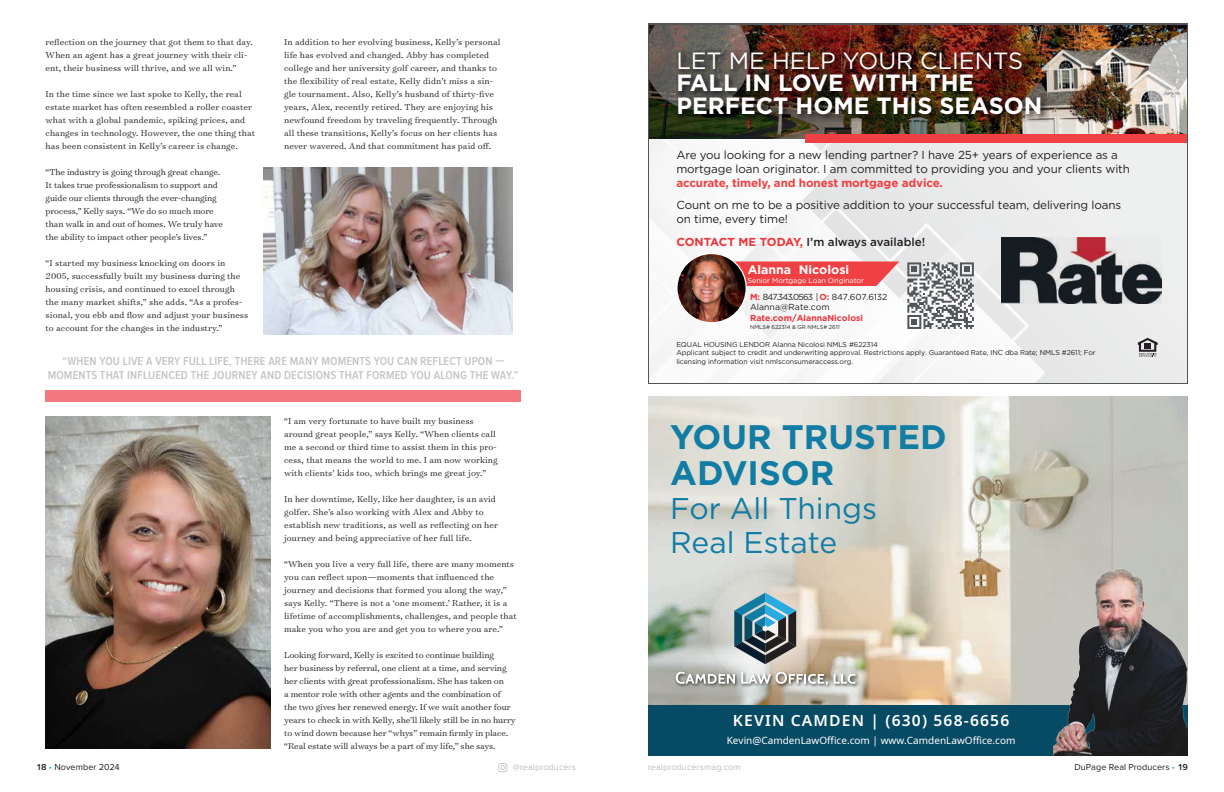
<style>
.page{position:relative;width:1224px;height:792px;background:#fff}
.page>*{position:absolute;margin:0;border:0;box-sizing:border-box;transform-origin:0 0}
.t1{font:700 34px/36px "Gotham";color:#117ca4}
.t2{font:30px/34px "Gotham";color:#117ca4}
.t3{font:700 23.5px/22.3px "Gotham";color:#fff}
.t4{font:23.5px "Gotham";color:#fff}
.t5{font:600 15.6px "Noto Sans";letter-spacing:.075em;color:#fff}
.t6{font:700 12.4px "Gotham";color:#fff}
.t7{font:600 12px/14px "Proxima Nova Cond";letter-spacing:.01em;color:#c3c5c7;text-align:center}
.t8{font:11.6px/13.9px "Gotham";letter-spacing:-.01em;color:#231f20}
.t9{font:700 11.6px "Gotham";letter-spacing:-.01em;color:#ef4043}
.t10{font:500 11.6px "Gotham";color:#231f20}
.t11{font:10px "Noto Sans";color:#fff}
.t12{font:300 9.8px/13px "Surveyor Text";letter-spacing:.01em;color:#231f20}
.t13{font:300 9.8px/13px "Surveyor Text";letter-spacing:-.01em;color:#231f20}
.t14{font:9px "Proxima Nova";letter-spacing:.01em;color:#231f20}
.t15{font:9px "Proxima Nova";letter-spacing:.01em;color:#bcbec0}
.t16{font:8.7px/10.5px "Gotham";color:#231f20}
.t17{font:700 8.7px "Gotham";color:#ea363c}
.t18{font:7.2px "Gotham";letter-spacing:-.01em;color:#fff}
.t19{font:7px/8.4px "Gotham";letter-spacing:-.01em;color:#231f20}
.t20{font:5.6px "Gotham";letter-spacing:-.01em;color:#231f20}
.s1{font-weight:700;color:#ea363c}
.s2{font-weight:600}
.s3{color:#19a8e0}
</style>
<div class="page">
<svg style="left:498px;top:763px;width:9px;height:9px"></svg>
<img style="left:46px;top:416px;width:224px;height:333px">
<img style="left:264px;top:167px;width:249px;height:167px">
<img style="left:648px;top:24px;width:540px;height:360px">
<img style="left:1002px;top:238px;width:160px;height:65px">
<div style="left:46px;top:390px;width:475px;height:12px;background:#f37880"></div>
<img style="left:648px;top:396px;width:540px;height:309px">
<div style="left:648px;top:705px;width:540px;height:51px;background:#074a64"></div>
<img style="left:649px;top:568px;width:234px;height:137px">
<svg style="left:676px;top:672px;width:59px;height:12px"></svg>
<svg style="left:741px;top:672px;width:87px;height:13px"></svg>
<svg style="left:834px;top:674px;width:22px;height:10px"></svg>
<img style="left:1053px;top:552px;width:135px;height:204px">
<p class="t12" style="left:46px;top:35px;width:209px">reflection on the journey that got them to that day.<br>When an agent has a great journey with their cli&shy;ent, their business will thrive, and we all win.”</p>
<p class="t12" style="left:46px;top:87px;width:211px">In the time since we last spoke to Kelly, the real estate market has often resembled a roller coaster what with a global pandemic, spiking prices, and changes in technology. However, the one thing that has been consistent in Kelly’s career is change.</p>
<p class="t13" style="left:46px;top:165px;width:179px">“The industry is going through great change.<br>It takes true professionalism to support and guide our clients through the ever-changing process,” Kelly says. “We do so much more than walk in and out of homes. We truly have the ability to impact other people’s lives.”</p>
<p class="t12" style="left:46px;top:256px;width:204px">“I started my business knocking on doors in 2005, successfully built my business during the housing crisis, and continued to excel through the many market shifts,” she adds. “As a profes&shy;sional, you ebb and flow and adjust your business to account for the changes in the industry.”</p>
<p class="t12" style="left:284px;top:35px;width:218px">In addition to her evolving business, Kelly’s personal life has evolved and changed. Abby has completed college and her university golf career, and thanks to the flexibility of real estate, Kelly didn’t miss a sin&shy;gle tournament. Also, Kelly’s husband of thirty-five years, Alex, recently retired. They are enjoying his newfound freedom by traveling frequently. Through all these transitions, Kelly’s focus on her clients has never wavered. And that commitment has paid off.</p>
<p class="t7" style="left:48px;top:355px;width:472px">“WHEN YOU LIVE A VERY FULL LIFE, THERE ARE MANY MOMENTS YOU CAN REFLECT UPON —<br>MOMENTS THAT INFLUENCED THE JOURNEY AND DECISIONS THAT FORMED YOU ALONG THE WAY.”</p>
<p class="t12" style="left:284px;top:414px;width:215px">“I am very fortunate to have built my business around great people,” says Kelly. “When clients call me a second or third time to assist them in this pro&shy;cess, that means the world to me. I am now working with clients’ kids too, which brings me great joy.”</p>
<p class="t12" style="left:284px;top:492px;width:215px">In her downtime, Kelly, like her daughter, is an avid golfer. She’s also working with Alex and Abby to establish new traditions, as well as reflecting on her journey and being appreciative of her full life.</p>
<p class="t12" style="left:284px;top:557px;width:234px">“When you live a very full life, there are many moments you can reflect upon—moments that influenced the journey and decisions that formed you along the way,” says Kelly. “There is not a ‘one moment.’ Rather, it is a lifetime of accomplishments, challenges, and people that make you who you are and get you to where you are.”</p>
<p class="t13" style="left:284px;top:648px;width:233px">Looking forward, Kelly is excited to continue building<br>her business by referral, one client at a time, and serving her clients with great professionalism. She has taken on<br>a mentor role with other agents and the combination of the two gives her renewed energy. If we wait another four years to check in with Kelly, she’ll likely still be in no hurry to wind down because her “whys” remain firmly in place. “Real estate will always be a part of my life,” she says.</p>
<h3 class="t4" style="left:676px;top:46px;width:348px">LET ME HELP YOUR CLIENTS</h3>
<h3 class="t3" style="left:676px;top:72px;width:367px">FALL IN LOVE WITH THE<br>PERFECT HOME THIS SEASON</h3>
<p class="t8" style="left:676px;top:148px;width:455px">Are you looking for a new lending partner? I have 25+ years of experience as a mortgage loan originator. I am committed to providing you and your clients with</p>
<p class="t9" style="left:676px;top:175px;width:268px">accurate, timely, and honest mortgage advice.</p>
<p class="t8" style="left:676px;top:198px;width:446px">Count on me to be a positive addition to your successful team, delivering loans on time, every time!</p>
<p class="t10" style="left:676px;top:235px;width:250px"><span class="s1">CONTACT ME TODAY,</span> I’m always available!</p>
<p class="t6" style="left:748px;top:261px;width:103px">Alanna Nicolosi</p>
<p class="t18" style="left:748px;top:276px;width:118px">Senior Mortgage Loan Originator</p>
<p class="t16" style="left:750px;top:291px;width:139px"><span class="s1">M:</span> 847.343.0563 | <span class="s1">O:</span> 847.607.6132<br>Alanna@Rate.com</p>
<p class="t17" style="left:750px;top:312px;width:115px">Rate.com/AlannaNicolosi</p>
<p class="t20" style="left:750px;top:323px;width:91px">NMLS# 622314 &amp; GR NMLS# 2611</p>
<p class="t19" style="left:676px;top:340px;width:421px">EQUAL HOUSING LENDOR Alanna Nicolosi NMLS #622314<br>Applicant subject to credit and underwriting approval. Restrictions apply. Guaranteed Rate, INC dba Rate; NMLS #2611; For licensing information visit nmlsconsumeraccess.org.</p>
<h1 class="t1" style="left:670px;top:419px;width:278px">YOUR TRUSTED<br>ADVISOR</h1>
<h2 class="t2" style="left:670px;top:491px;width:208px">For All Things<br>Real Estate</h2>
<h3 class="t5" style="left:733px;top:709px;width:278px">KEVIN CAMDEN | (630) 568-6656</h3>
<p class="t11" style="left:727px;top:733px;width:290px">Kevin@CamdenLawOffice.com | www.CamdenLawOffice.com</p>
<p class="t14" style="left:36px;top:762px;width:85px"><span class="s2">18</span> <span class="s3">•</span> November 2024</p>
<p class="t15" style="left:513px;top:762px;width:65px">@realproducers</p>
<p class="t15" style="left:648px;top:762px;width:94px">realproducersmag.com</p>
<p class="t14" style="left:1074px;top:762px;width:115px">DuPage Real Producers <span class="s3">•</span> <span class="s2">19</span></p>
</div>
